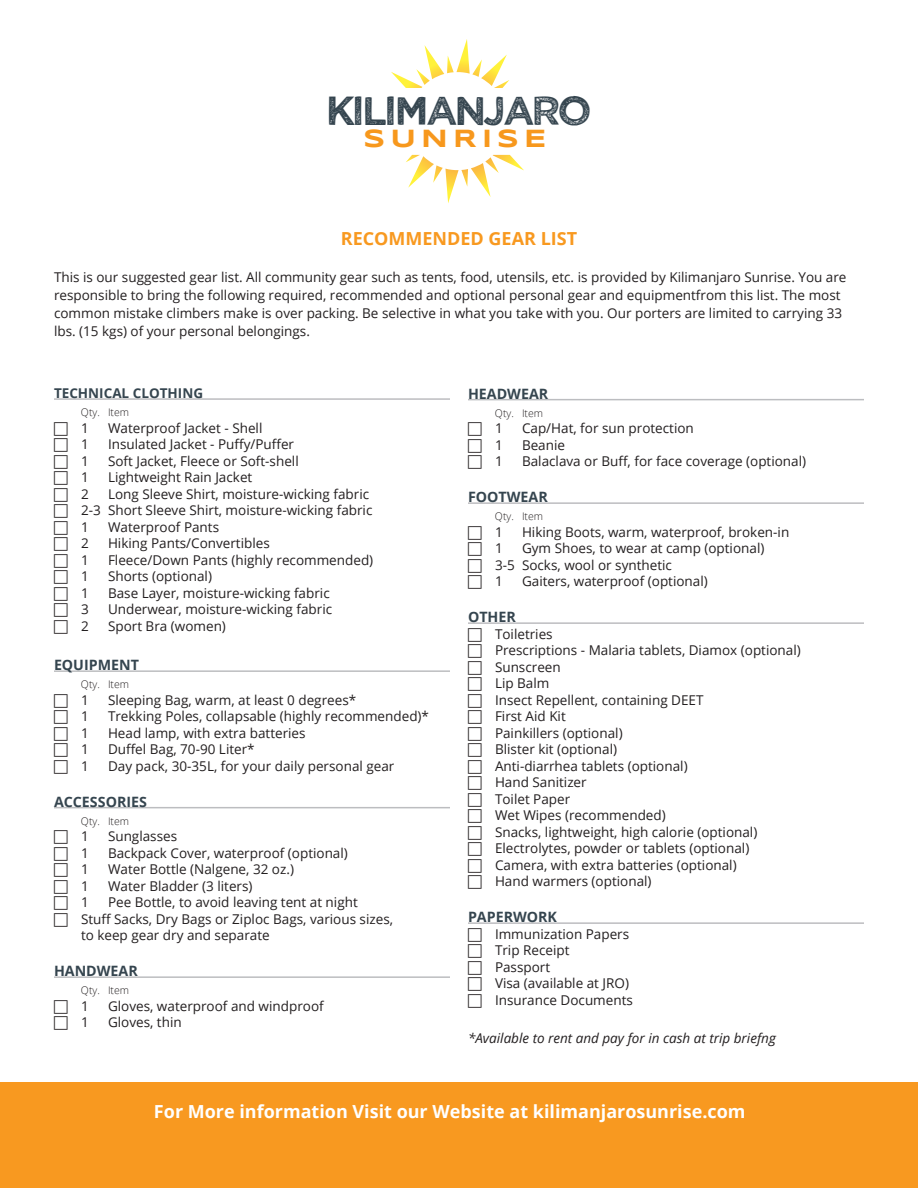
<style>
.page{position:relative;width:918px;height:1188px;background:#fff}
.page>*{position:absolute;margin:0;border:0;box-sizing:border-box;transform-origin:0 0}
.t1{font:40.35px "Wicked Grit";letter-spacing:-.08em;color:#35454f}
.t2{font:700 25.8px "Syncopate";letter-spacing:.2em;color:#f7981d}
.t3{font:700 18px "Open Sans";color:#fff}
.t4{font:700 18px "Open Sans";color:#f89920}
.Categories{font:700 14.25px "Open Sans";color:#35454f}
.t5{font:13.5px/18px "Open Sans";color:#231f20}
.Paragraph_Style_1{font:italic 13.5px "Open Sans";color:#231f20}
.Categories-2{font:700 13.5px "Open Sans";color:#35454f}
.t6{font:300 10.5px "Open Sans";color:#231f20}
</style>
<div class="page">
<div style="left:0;top:1083px;width:918px;height:105px;background:#f89920"></div>
<hr style="left:54px;top:398px;width:396px;height:2px;background:#bcbdc0">
<hr style="left:54px;top:670px;width:396px;height:2px;background:#bcbdc0">
<hr style="left:54px;top:807px;width:396px;height:1px;background:#bcbdc0">
<hr style="left:54px;top:976px;width:396px;height:2px;background:#bcbdc0">
<hr style="left:468px;top:399px;width:396px;height:1px;background:#bcbdc0">
<hr style="left:468px;top:502px;width:396px;height:2px;background:#bcbdc0">
<hr style="left:468px;top:622px;width:396px;height:2px;background:#bcbdc0">
<hr style="left:468px;top:922px;width:396px;height:2px;background:#bcbdc0">
<svg style="left:391px;top:39px;width:118px;height:49px"></svg>
<svg style="left:406px;top:155px;width:118px;height:48px"></svg>
<p class="t1" style="left:325px;top:84px;width:268px">KILIMANJARO</p>
<p class="t2" style="left:364px;top:122px;width:184px">SUNRISE</p>
<p class="t4" style="left:341px;top:226px;width:238px">RECOMMENDED GEAR LIST</p>
<p class="t5" style="left:54px;top:268px;width:794px">This is our suggested gear list. All community gear such as tents, food, utensils, etc. is provided by Kilimanjaro Sunrise. You are responsible to bring the following required, recommended and optional personal gear and equipmentfrom this list. The most common mistake climbers make is over packing. Be selective in what you take with you. Our porters are limited to carrying 33 lbs. (15 kgs) of your personal belongings.</p>
<p class="Categories-2" style="left:54px;top:384px;width:151px">TECHNICAL CLOTHING</p>
<p class="t6" style="left:81px;top:405px;width:50px">Qty. Item</p>
<p class="t5" style="left:81px;top:419px;width:9px">1</p>
<p class="t5" style="left:108px;top:419px;width:156px">Waterproof Jacket - Shell</p>
<p class="t5" style="left:81px;top:435px;width:9px">1</p>
<p class="t5" style="left:108px;top:435px;width:188px">Insulated Jacket - Puffy/Puffer</p>
<p class="t5" style="left:81px;top:452px;width:9px">1</p>
<p class="t5" style="left:108px;top:452px;width:192px">Soft Jacket, Fleece or Soft-shell</p>
<p class="t5" style="left:81px;top:468px;width:9px">1</p>
<p class="t5" style="left:108px;top:468px;width:146px">Lightweight Rain Jacket</p>
<p class="t5" style="left:81px;top:485px;width:9px">2</p>
<p class="t5" style="left:108px;top:485px;width:263px">Long Sleeve Shirt, moisture-wicking fabric</p>
<p class="t5" style="left:81px;top:501px;width:293px">2-3 Short Sleeve Shirt, moisture-wicking fabric</p>
<p class="t5" style="left:81px;top:518px;width:9px">1</p>
<p class="t5" style="left:108px;top:518px;width:113px">Waterproof Pants</p>
<p class="t5" style="left:81px;top:534px;width:9px">2</p>
<p class="t5" style="left:108px;top:534px;width:163px">Hiking Pants/Convertibles</p>
<p class="t5" style="left:81px;top:551px;width:9px">1</p>
<p class="t5" style="left:108px;top:551px;width:267px">Fleece/Down Pants (highly recommended)</p>
<p class="t5" style="left:81px;top:567px;width:9px">1</p>
<p class="t5" style="left:108px;top:567px;width:106px">Shorts (optional)</p>
<p class="t5" style="left:81px;top:584px;width:9px">1</p>
<p class="t5" style="left:108px;top:584px;width:223px">Base Layer, moisture-wicking fabric</p>
<p class="t5" style="left:81px;top:600px;width:9px">3</p>
<p class="t5" style="left:108px;top:600px;width:226px">Underwear, moisture-wicking fabric</p>
<p class="t5" style="left:81px;top:617px;width:9px">2</p>
<p class="t5" style="left:108px;top:617px;width:119px">Sport Bra (women)</p>
<p class="Categories" style="left:54px;top:655px;width:87px">EQUIPMENT</p>
<p class="t6" style="left:81px;top:677px;width:50px">Qty. Item</p>
<p class="t5" style="left:81px;top:691px;width:9px">1</p>
<p class="t5" style="left:108px;top:691px;width:250px">Sleeping Bag, warm, at least 0 degrees*</p>
<p class="t5" style="left:81px;top:707px;width:9px">1</p>
<p class="t5" style="left:108px;top:707px;width:323px">Trekking Poles, collapsable (highly recommended)*</p>
<p class="t5" style="left:81px;top:724px;width:9px">1</p>
<p class="t5" style="left:108px;top:724px;width:199px">Head lamp, with extra batteries</p>
<p class="t5" style="left:81px;top:740px;width:9px">1</p>
<p class="t5" style="left:108px;top:740px;width:148px">Duffel Bag, 70-90 Liter*</p>
<p class="t5" style="left:81px;top:757px;width:9px">1</p>
<p class="t5" style="left:108px;top:757px;width:288px">Day pack, 30-35L, for your daily personal gear</p>
<p class="Categories" style="left:54px;top:792px;width:94px">ACCESSORIES</p>
<p class="t6" style="left:81px;top:814px;width:50px">Qty. Item</p>
<p class="t5" style="left:81px;top:827px;width:9px">1</p>
<p class="t5" style="left:108px;top:827px;width:71px">Sunglasses</p>
<p class="t5" style="left:81px;top:844px;width:9px">1</p>
<p class="t5" style="left:108px;top:844px;width:241px">Backpack Cover, waterproof (optional)</p>
<p class="t5" style="left:81px;top:860px;width:9px">1</p>
<p class="t5" style="left:108px;top:860px;width:188px">Water Bottle (Nalgene, 32 oz.)</p>
<p class="t5" style="left:81px;top:877px;width:9px">1</p>
<p class="t5" style="left:108px;top:877px;width:146px">Water Bladder (3 liters)</p>
<p class="t5" style="left:81px;top:893px;width:9px">1</p>
<p class="t5" style="left:108px;top:893px;width:251px">Pee Bottle, to avoid leaving tent at night</p>
<p class="t5" style="left:81px;top:910px;width:314px;line-height:16.5px">Stuff Sacks, Dry Bags or Ziploc Bags, various sizes, to keep gear dry and separate</p>
<p class="Categories" style="left:54px;top:961px;width:85px">HANDWEAR</p>
<p class="t6" style="left:81px;top:983px;width:50px">Qty. Item</p>
<p class="t5" style="left:81px;top:997px;width:9px">1</p>
<p class="t5" style="left:108px;top:997px;width:217px">Gloves, waterproof and windproof</p>
<p class="t5" style="left:81px;top:1013px;width:9px">1</p>
<p class="t5" style="left:108px;top:1013px;width:75px">Gloves, thin</p>
<p class="Categories" style="left:468px;top:384px;width:82px">HEADWEAR</p>
<p class="t6" style="left:495px;top:406px;width:50px">Qty. Item</p>
<p class="t5" style="left:495px;top:419px;width:9px">1</p>
<p class="t5" style="left:522px;top:419px;width:173px">Cap/Hat, for sun protection</p>
<p class="t5" style="left:495px;top:436px;width:9px">1</p>
<p class="t5" style="left:522px;top:436px;width:45px">Beanie</p>
<p class="t5" style="left:495px;top:452px;width:9px">1</p>
<p class="t5" style="left:522px;top:452px;width:286px">Balaclava or Buff, for face coverage (optional)</p>
<p class="Categories" style="left:468px;top:487px;width:81px">FOOTWEAR</p>
<p class="t6" style="left:495px;top:509px;width:50px">Qty. Item</p>
<p class="t5" style="left:495px;top:523px;width:9px">1</p>
<p class="t5" style="left:522px;top:523px;width:269px">Hiking Boots, warm, waterproof, broken-in</p>
<p class="t5" style="left:495px;top:539px;width:9px">1</p>
<p class="t5" style="left:522px;top:539px;width:244px">Gym Shoes, to wear at camp (optional)</p>
<p class="t5" style="left:495px;top:556px;width:179px">3-5 Socks, wool or synthetic</p>
<p class="t5" style="left:495px;top:572px;width:9px">1</p>
<p class="t5" style="left:522px;top:572px;width:187px">Gaiters, waterproof (optional)</p>
<p class="Categories" style="left:468px;top:607px;width:49px">OTHER</p>
<p class="t5" style="left:495px;top:625px;width:59px">Toiletries</p>
<p class="t5" style="left:495px;top:641px;width:307px">Prescriptions - Malaria tablets, Diamox (optional)</p>
<p class="t5" style="left:495px;top:658px;width:67px">Sunscreen</p>
<p class="t5" style="left:495px;top:674px;width:56px">Lip Balm</p>
<p class="t5" style="left:495px;top:691px;width:210px">Insect Repellent, containing DEET</p>
<p class="t5" style="left:495px;top:707px;width:72px">First Aid Kit</p>
<p class="t5" style="left:495px;top:724px;width:129px">Painkillers (optional)</p>
<p class="t5" style="left:495px;top:740px;width:124px">Blister kit (optional)</p>
<p class="t5" style="left:495px;top:757px;width:194px">Anti-diarrhea tablets (optional)</p>
<p class="t5" style="left:495px;top:773px;width:93px">Hand Sanitizer</p>
<p class="t5" style="left:495px;top:790px;width:77px">Toilet Paper</p>
<p class="t5" style="left:495px;top:806px;width:172px">Wet Wipes (recommended)</p>
<p class="t5" style="left:495px;top:823px;width:264px">Snacks, lightweight, high calorie (optional)</p>
<p class="t5" style="left:495px;top:839px;width:256px">Electrolytes, powder or tablets (optional)</p>
<p class="t5" style="left:495px;top:856px;width:243px">Camera, with extra batteries (optional)</p>
<p class="t5" style="left:495px;top:872px;width:158px">Hand warmers (optional)</p>
<p class="Categories" style="left:468px;top:907px;width:91px">PAPERWORK</p>
<p class="t5" style="left:495px;top:925px;width:136px">Immunization Papers</p>
<p class="t5" style="left:495px;top:941px;width:76px">Trip Receipt</p>
<p class="t5" style="left:495px;top:958px;width:57px">Passport</p>
<p class="t5" style="left:495px;top:974px;width:136px">Visa (available at JRO)</p>
<p class="t5" style="left:495px;top:991px;width:139px">Insurance Documents</p>
<p class="Paragraph_Style_1" style="left:468px;top:1029px;width:309px">*Available to rent and pay for in cash at trip briefng</p>
<p class="t3" style="left:154px;top:1098px;width:593px">For More information Visit our Website at kilimanjarosunrise.com</p>
</div>
